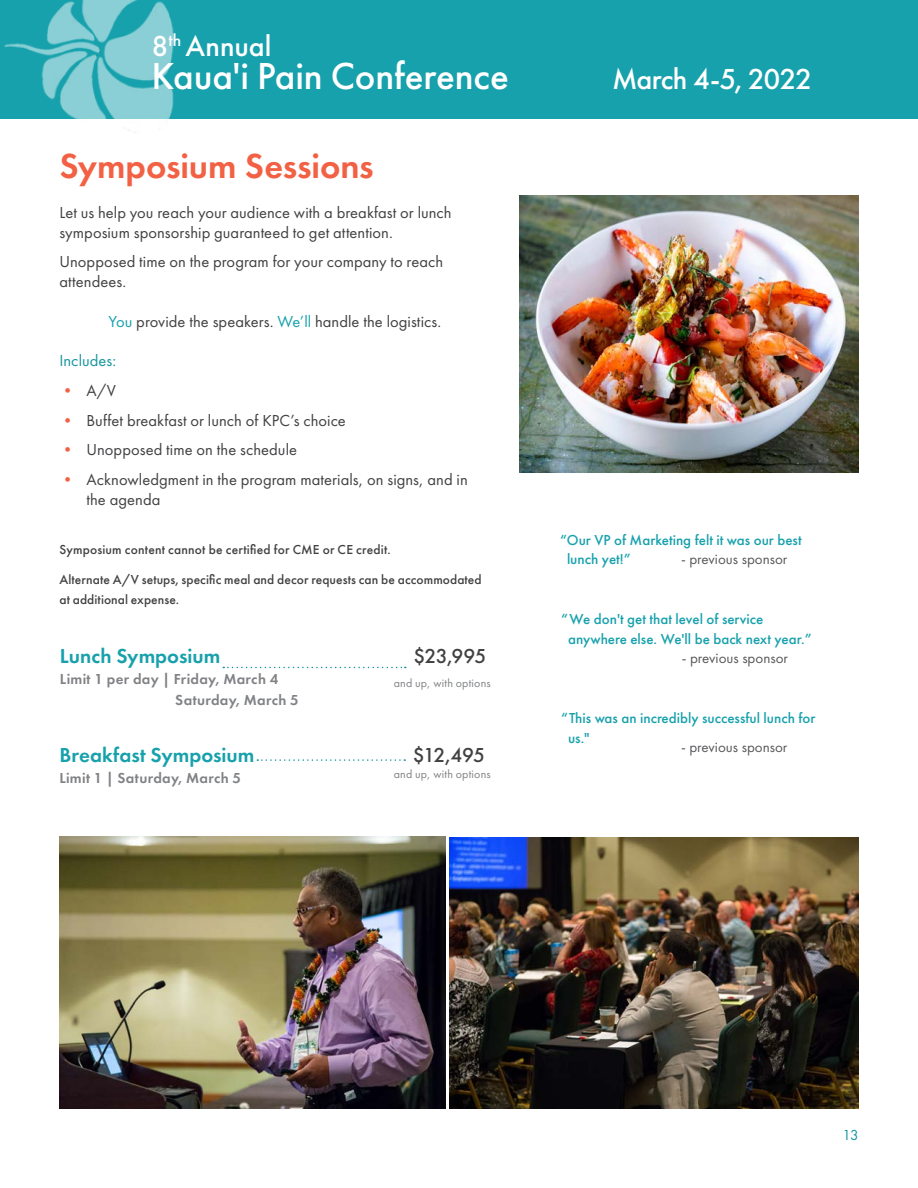
<style>
.page{position:relative;width:918px;height:1188px;background:#fff}
.page>*{position:absolute;margin:0;border:0;box-sizing:border-box;transform-origin:0 0}
.t1{font:500 39px "Futura PT";letter-spacing:-.005em;color:#fff}
.Body_-_Section_Heade{font:600 36px "Futura PT";letter-spacing:-.005em;color:#f26144}
.t2{font:500 30px "Futura PT";letter-spacing:-.02em;color:#fff}
.Sponsor_Item{font:600 21px "Futura PT";color:#17a1ac}
.Sponsor_Item-2{font:500 21px "Futura PT";letter-spacing:-.035em;color:#414042}
.BODY{font:16.5px/19.8px "Futura PT";letter-spacing:.005em;color:#414042}
.BODY-2{font:16.5px "Futura PT";letter-spacing:.005em;color:#15959f}
.t3{font:500 15px/19.8px "Futura PT";color:#17a1ac}
.Sponsor_item_limits{font:600 15px "Futura PT";letter-spacing:.02em;color:#808285}
.t4{font:15px "Futura PT";color:#58595b}
.t5{font:15px "Futura PT";color:#15959f}
.BODY-3{font:500 13.5px/19.8px "Futura PT";letter-spacing:.005em;color:#414042}
.Price__fine_print{font:12px "Futura PT";letter-spacing:.015em;color:#808285}
.s1{color:#17a1ac}
.s2{color:#f26144}
</style>
<div class="page">
<div style="left:0;top:0;width:918px;height:119px;background:#17a1ac"></div>
<img style="left:4px;top:0;width:171px;height:133px">
<img style="left:59px;top:837px;width:387px;height:272px">
<img style="left:450px;top:837px;width:409px;height:272px">
<img style="left:520px;top:195px;width:339px;height:277px">
<svg style="left:257px;top:759px;width:148px;height:2px"></svg>
<svg style="left:223px;top:667px;width:183px;height:1px"></svg>
<h3 class="t2" style="left:152px;top:28px;width:122px">8<sup>th</sup> Annual</h3>
<h1 class="t1" style="left:152px;top:53px;width:359px">Kaua'i Pain Conference</h1>
<h3 class="t2" style="left:612px;top:61px;width:202px">March 4-5, 2022</h3>
<p class="Body_-_Section_Heade" style="left:59px;top:144px;width:316px">Symposium Sessions</p>
<p class="BODY" style="left:59px;top:202px;width:394px">Let us help you reach your audience with a breakfast or lunch symposium sponsorship guaranteed to get attention.</p>
<p class="BODY" style="left:59px;top:252px;width:385px">Unopposed time on the program for your company to reach attendees.</p>
<p class="BODY" style="left:108px;top:311px;width:334px"><span class="s1">You</span> provide the speakers. <span class="s1">We’ll</span> handle the logistics.</p>
<p class="BODY-2" style="left:59px;top:351px;width:58px">Includes:</p>
<p class="BODY" style="left:59px;top:381px;width:58px"><span class="s2">•</span> A/V</p>
<p class="BODY" style="left:59px;top:410px;width:288px"><span class="s2">•</span> Buffet breakfast or lunch of KPC’s choice</p>
<p class="BODY" style="left:59px;top:440px;width:239px"><span class="s2">•</span> Unopposed time on the schedule</p>
<p class="BODY" style="left:86px;top:470px;width:383px;text-indent:-27px"><span class="s2">•</span> Acknowledgment in the program materials, on signs, and in the agenda</p>
<p class="BODY-3" style="left:59px;top:540px;width:333px">Symposium content cannot be certified for CME or CE credit.</p>
<p class="BODY-3" style="left:59px;top:570px;width:424px">Alternate A/V setups, specific meal and decor requests can be accommodated at additional expense.</p>
<p class="Sponsor_Item" style="left:60px;top:643px;width:162px">Lunch Symposium</p>
<p class="Sponsor_Item-2" style="left:413px;top:644px;width:75px">$23,995</p>
<p class="Sponsor_item_limits" style="left:60px;top:670px;width:220px">Limit 1 per day | Friday, March 4</p>
<p class="Sponsor_item_limits" style="left:175px;top:691px;width:125px">Saturday, March 5</p>
<p class="Price__fine_print" style="left:394px;top:675px;width:98px">and up, with options</p>
<p class="Sponsor_Item" style="left:59px;top:742px;width:197px">Breakfast Symposium</p>
<p class="Sponsor_Item-2" style="left:413px;top:743px;width:74px">$12,495</p>
<p class="Sponsor_item_limits" style="left:59px;top:769px;width:183px">Limit 1 | Saturday, March 5</p>
<p class="Price__fine_print" style="left:394px;top:767px;width:98px">and up, with options</p>
<p class="t3" style="left:567px;top:530px;width:236px;text-indent:-7px">“Our VP of Marketing felt it was our best lunch yet!”</p>
<p class="t4" style="left:681px;top:550px;width:108px">- previous sponsor</p>
<p class="t3" style="left:568px;top:609px;width:245px;text-indent:-7px">“We don't get that level of service anywhere else. We'll be back next year.”</p>
<p class="t4" style="left:682px;top:649px;width:108px">- previous sponsor</p>
<p class="t3" style="left:568px;top:708px;width:249px;text-indent:-7px">“This was an incredibly successful lunch for us."</p>
<p class="t4" style="left:681px;top:739px;width:108px">- previous sponsor</p>
<p class="t5" style="left:843px;top:1126px;width:18px">13</p>
</div>
